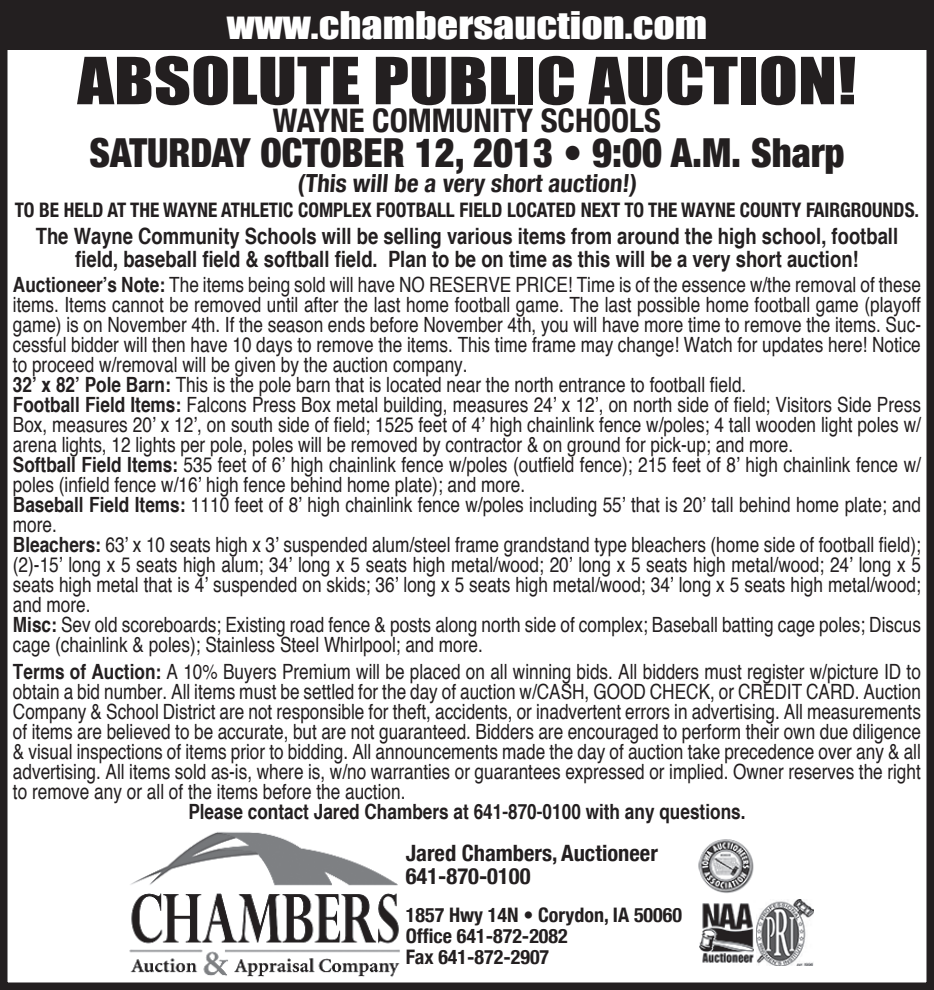
<style>
.page{position:relative;width:934px;height:990px;background:#fff}
.page>*{position:absolute;margin:0;border:0;box-sizing:border-box;transform-origin:0 0}
.t1{font:60px "Impact";color:#231f20;scale:1.2 1}
.t2{font:900 condensed 40px "Helvetica Neue";color:#231f20;scale:.96 1}
.t3{font:35px "Impact";color:#fff;scale:1.2 1}
.t4{font:700 condensed 32.5px "Helvetica Neue";color:#231f20}
.t5{font:700 condensed 25px "Helvetica Neue";color:#231f20}
.t6{font:700 condensed 22.5px/22.5px "Helvetica";color:#231f20;text-align:center}
.t7{font:700 condensed 22.5px/22.5px "Helvetica Neue";color:#231f20}
.t8{font:condensed 21px/20px "Helvetica";color:#231f20}
.t9{font:700 condensed 21px "Helvetica";color:#231f20}
.t10{font:700 condensed 20px "Helvetica Neue";color:#231f20;scale:.96 1}
.t11{font:700 condensed 20px/20.8px "Helvetica Neue";color:#231f20}
.s1{font-weight:700}
</style>
<div class="page">
<div style="left:0;top:0;width:934px;height:990px;border:8px solid #231f20"></div>
<img style="left:129px;top:832px;width:271px;height:145px">
<img style="left:698px;top:839px;width:56px;height:54px">
<img style="left:699px;top:899px;width:114px;height:67px">
<div style="left:0;top:0;width:934px;height:50px;background:#231f20"></div>
<h3 class="t3" style="left:227px;top:-2px;width:402px">www.chambersauction.com</h3>
<h1 class="t1" style="left:77px;top:34px;width:651px">ABSOLUTE PUBLIC AUCTION!</h1>
<h3 class="t4" style="left:273px;top:93px;width:390px">WAYNE COMMUNITY SCHOOLS</h3>
<h2 class="t2" style="left:89px;top:120px;width:788px">SATURDAY OCTOBER 12, 2013 • 9:00 A.M. Sharp</h2>
<p class="t5" style="left:297px;top:162px;width:344px">(This will be a very short auction!)</p>
<p class="t10" style="left:15px;top:193px;width:943px">TO BE HELD AT THE WAYNE ATHLETIC COMPLEX FOOTBALL FIELD LOCATED NEXT TO THE WAYNE COUNTY FAIRGROUNDS.</p>
<p class="t6" style="left:36px;top:225px;width:864px">The Wayne Community Schools will be selling various items from around the high school, football field, baseball field &amp; softball field. Plan to be on time as this will be a very short auction!</p>
<p class="t8" style="left:13px;top:274px;width:909px"><span class="s1">Auctioneer’s Note:</span> The items being sold will have NO RESERVE PRICE! Time is of the essence w/the removal of these items. Items cannot be removed until after the last home football game. The last possible home football game (playoff game) is on November 4th. If the season ends before November 4th, you will have more time to remove the items. Suc&shy;cessful bidder will then have 10 days to remove the items. This time frame may change! Watch for updates here! Notice to proceed w/removal will be given by the auction company.<br><span class="s1">32’ x 82’ Pole Barn:</span> This is the pole barn that is located near the north entrance to football field.<br><span class="s1">Football Field Items:</span> Falcons Press Box metal building, measures 24’ x 12’, on north side of field; Visitors Side Press Box, measures 20’ x 12’, on south side of field; 1525 feet of 4’ high chainlink fence w/poles; 4 tall wooden light poles w/ arena lights, 12 lights per pole, poles will be removed by contractor &amp; on ground for pick-up; and more.<br><span class="s1">Softball Field Items:</span> 535 feet of 6’ high chainlink fence w/poles (outfield fence); 215 feet of 8’ high chainlink fence w/ poles (infield fence w/16’ high fence behind home plate); and more.<br><span class="s1">Baseball Field Items:</span> 1110 feet of 8’ high chainlink fence w/poles including 55’ that is 20’ tall behind home plate; and more.<br><span class="s1">Bleachers:</span> 63’ x 10 seats high x 3’ suspended alum/steel frame grandstand type bleachers (home side of football field); (2)-15’ long x 5 seats high alum; 34’ long x 5 seats high metal/wood; 20’ long x 5 seats high metal/wood; 24’ long x 5 seats high metal that is 4’ suspended on skids; 36’ long x 5 seats high metal/wood; 34’ long x 5 seats high metal/wood; and more.<br><span class="s1">Misc:</span> Sev old scoreboards; Existing road fence &amp; posts along north side of complex; Baseball batting cage poles; Discus cage (chainlink &amp; poles); Stainless Steel Whirlpool; and more.</p>
<p class="t8" style="left:13px;top:661px;width:909px;text-align:justify"><span class="s1">Terms of Auction:</span> A 10% Buyers Premium will be placed on all winning bids. All bidders must register w/picture ID to obtain a bid number. All items must be settled for the day of auction w/CASH, GOOD CHECK, or CREDIT CARD. Auction Company &amp; School District are not responsible for theft, accidents, or inadvertent errors in advertising. All measurements of items are believed to be accurate, but are not guaranteed. Bidders are encouraged to perform their own due diligence &amp; visual inspections of items prior to bidding. All announcements made the day of auction take precedence over any &amp; all advertising. All items sold as-is, where is, w/no warranties or guarantees expressed or implied. Owner reserves the right to remove any or all of the items before the auction.</p>
<p class="t9" style="left:188px;top:799px;width:559px">Please contact Jared Chambers at 641-870-0100 with any questions.</p>
<p class="t7" style="left:406px;top:840px;width:253px">Jared Chambers, Auctioneer<br>641-870-0100</p>
<p class="t11" style="left:406px;top:903px;width:278px">1857 Hwy 14N • Corydon, IA 50060<br>Office 641-872-2082<br>Fax 641-872-2907</p>
</div>
